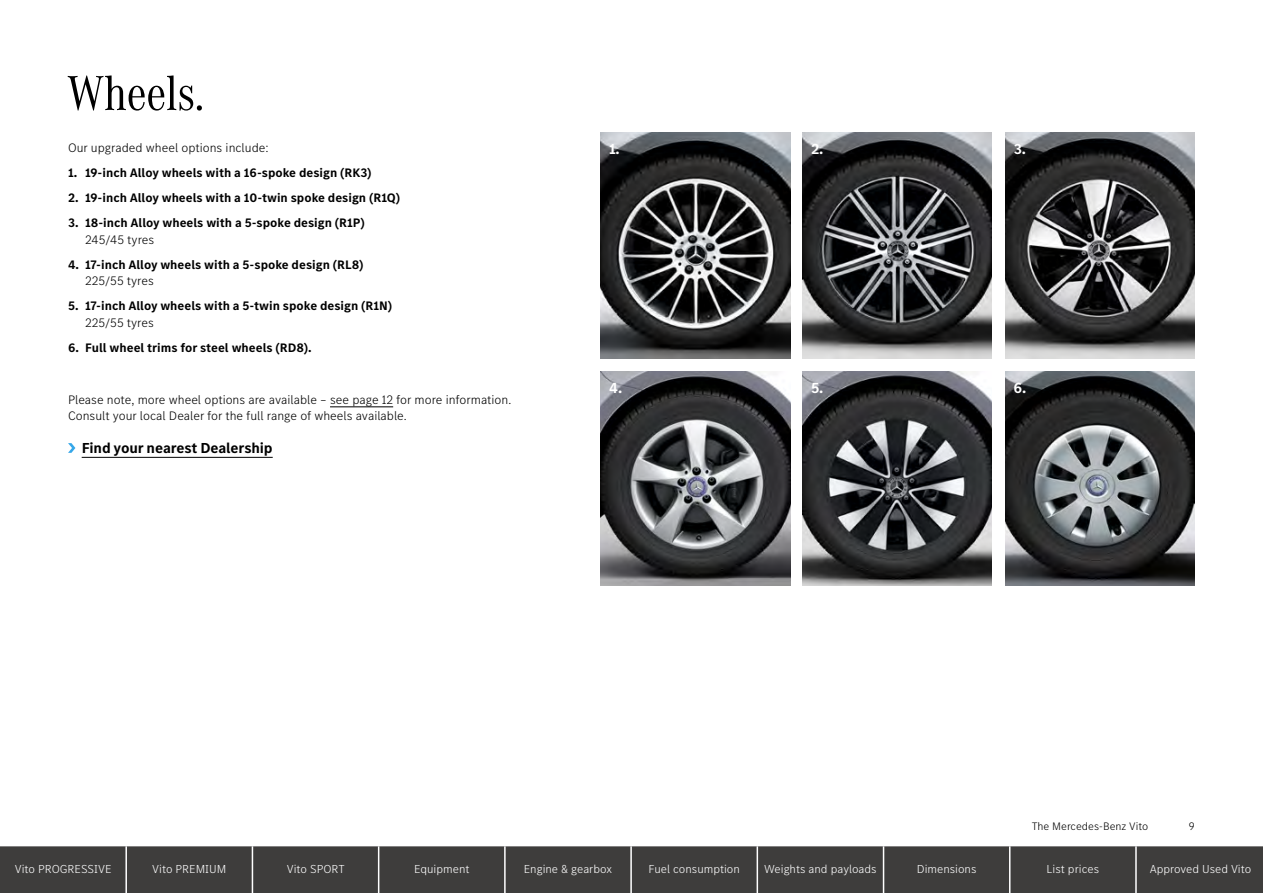
<style>
.page{position:relative;width:1263px;height:893px;background:#fff}
.page>*{position:absolute;margin:0;border:0;box-sizing:border-box;transform-origin:0 0}
.t1{font:51px "MB Corpo A Title Cond";color:#000}
.t2{font:700 15.3px "MB Corpo S Text";color:#fff}
.t3{font:700 15px "MB Corpo S Text";letter-spacing:-.01em;color:#000}
.t4{font:700 15px "MB Corpo S Text";color:#fff}
.t5{font:700 12.75px "MB Corpo S Text";color:#000}
.t6{font:300 12.75px/16.5px "MB Corpo S Text";color:#000}
.t7{font:300 12px "MB Corpo S Text";color:#fff}
.t8{font:300 11.25px "MB Corpo S Text";color:#000}
</style>
<div class="page">
<img style="left:601px;top:372px;width:189px;height:214px">
<img style="left:802px;top:372px;width:190px;height:214px">
<img style="left:1005px;top:372px;width:190px;height:214px">
<img style="left:802px;top:133px;width:190px;height:225px">
<img style="left:1005px;top:133px;width:190px;height:225px">
<img style="left:601px;top:133px;width:189px;height:225px">
<hr style="left:330px;top:406px;width:63px;height:1px;background:#000">
<hr style="left:82px;top:457px;width:191px;height:1px;background:#000">
<svg style="left:68px;top:443px;width:7px;height:10px"></svg>
<div style="left:0;top:846px;width:1263px;height:47px;background:#3e3d3c"></div>
<hr style="left:125px;top:846px;width:2px;height:47px;background:#fff">
<hr style="left:252px;top:846px;width:1px;height:47px;background:#fff">
<hr style="left:378px;top:846px;width:1px;height:47px;background:#fff">
<hr style="left:504px;top:846px;width:2px;height:47px;background:#fff">
<hr style="left:630px;top:846px;width:2px;height:47px;background:#fff">
<hr style="left:756px;top:846px;width:2px;height:47px;background:#fff">
<hr style="left:883px;top:846px;width:1px;height:47px;background:#fff">
<hr style="left:1009px;top:846px;width:1px;height:47px;background:#fff">
<hr style="left:1135px;top:846px;width:2px;height:47px;background:#fff">
<h1 class="t1" style="left:68px;top:60px;width:137px">Wheels.</h1>
<p class="t6" style="left:68px;top:139px;width:202px">Our upgraded wheel options include:</p>
<p class="t5" style="left:68px;top:164px;width:305px">1. 19-inch Alloy wheels with a 16-spoke design (RK3)</p>
<p class="t5" style="left:68px;top:189px;width:333px">2. 19-inch Alloy wheels with a 10-twin spoke design (R1Q)</p>
<p class="t5" style="left:68px;top:214px;width:298px">3. 18-inch Alloy wheels with a 5-spoke design (R1P)</p>
<p class="t6" style="left:85px;top:230px;width:71px">245/45 tyres</p>
<p class="t5" style="left:68px;top:256px;width:297px">4. 17-inch Alloy wheels with a 5-spoke design (RL8)</p>
<p class="t6" style="left:85px;top:272px;width:70px">225/55 tyres</p>
<p class="t5" style="left:68px;top:297px;width:326px">5. 17-inch Alloy wheels with a 5-twin spoke design (R1N)</p>
<p class="t6" style="left:85px;top:313px;width:70px">225/55 tyres</p>
<p class="t5" style="left:68px;top:339px;width:245px">6. Full wheel trims for steel wheels (RD8).</p>
<p class="t6" style="left:68px;top:391px;width:445px">Please note, more wheel options are available – see page 12 for more information.<br>Consult your local Dealer for the full range of wheels available.</p>
<p class="t3" style="left:82px;top:438px;width:193px">Find your nearest Dealership</p>
<p class="t4" style="left:609px;top:139px;width:12px">1.</p>
<p class="t2" style="left:811px;top:139px;width:14px">2.</p>
<p class="t4" style="left:1014px;top:139px;width:14px">3.</p>
<p class="t2" style="left:609px;top:378px;width:14px">4.</p>
<p class="t2" style="left:811px;top:378px;width:14px">5.</p>
<p class="t2" style="left:1013px;top:378px;width:14px">6.</p>
<p class="t8" style="left:1032px;top:819px;width:118px">The Mercedes-Benz Vito</p>
<p class="t8" style="left:1189px;top:819px;width:7px">9</p>
<p class="t7" style="left:15px;top:861px;width:98px">Vito PROGRESSIVE</p>
<p class="t7" style="left:152px;top:861px;width:76px">Vito PREMIUM</p>
<p class="t7" style="left:287px;top:861px;width:59px">Vito SPORT</p>
<p class="t7" style="left:414px;top:861px;width:57px">Equipment</p>
<p class="t7" style="left:524px;top:861px;width:90px">Engine &amp; gearbox</p>
<p class="t7" style="left:648px;top:861px;width:93px">Fuel consumption</p>
<p class="t7" style="left:764px;top:861px;width:114px">Weights and payloads</p>
<p class="t7" style="left:917px;top:861px;width:61px">Dimensions</p>
<p class="t7" style="left:1047px;top:861px;width:54px">List prices</p>
<p class="t7" style="left:1150px;top:861px;width:103px">Approved Used Vito</p>
</div>
